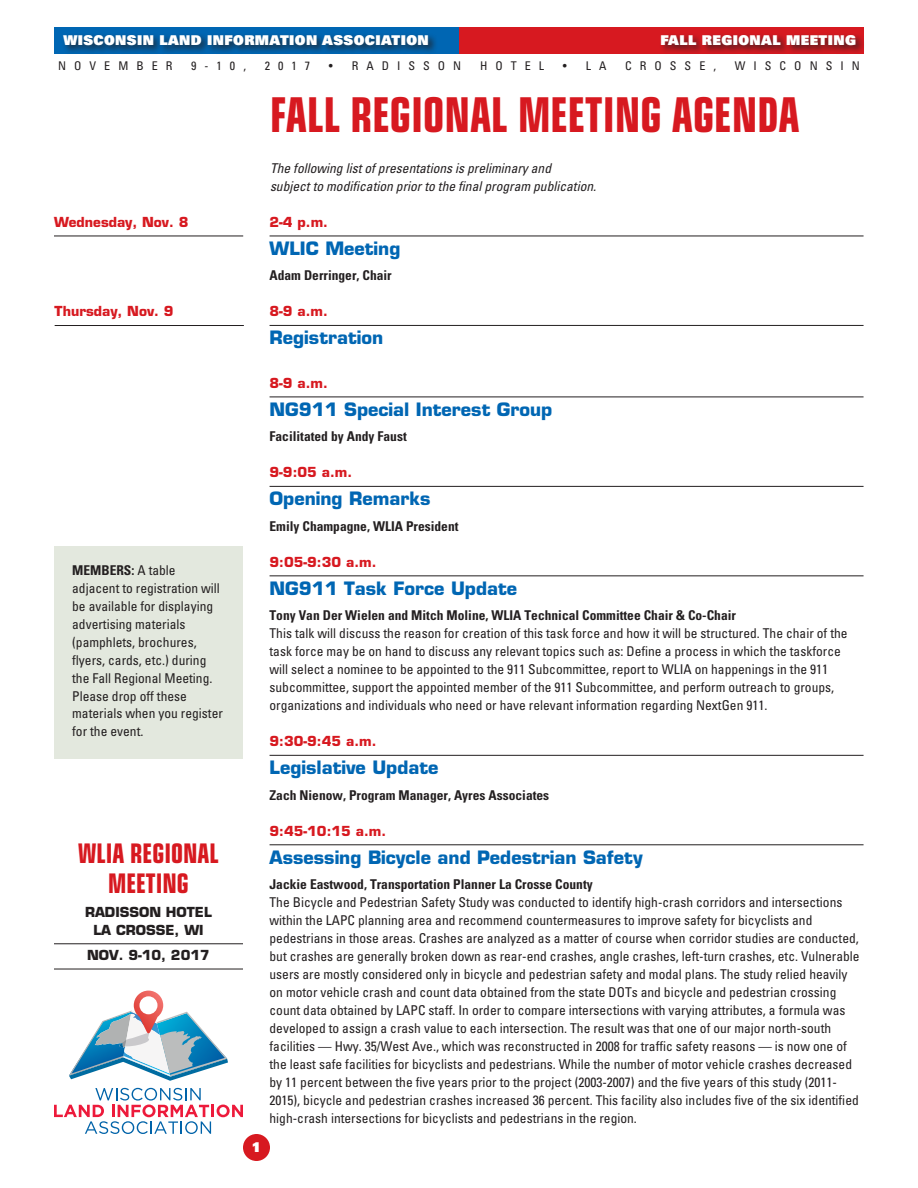
<style>
.page{position:relative;width:918px;height:1188px;background:#fff}
.page>*{position:absolute;margin:0;border:0;box-sizing:border-box;transform-origin:0 0}
.t1{font:700 condensed 48px "Eurostile";color:#d71920;scale:.85 1}
.t2{font:700 condensed 27px/30px "Eurostile";color:#d71920;text-align:center;scale:.85 1}
.t3{font:700 18px "Eurostile";color:#0066b3}
.t4{font:condensed 13.5px/18px "Univers";color:#231f20}
.t5{font:700 condensed 13.5px "Univers";color:#231f20}
.t6{font:italic condensed 13.5px/18px "Univers";color:#231f20}
.t7{font:700 13.5px "Eurostile";color:#d71920}
.t8{font:900 13.5px "Univers";letter-spacing:.03em;color:#fff}
.t9{font:700 13.5px/18px "Eurostile";color:#231f20;text-align:center}
.t10{font:condensed 12px "Univers";letter-spacing:.67em;color:#231f20}
.s1{font-weight:700}
</style>
<div class="page">
<div style="left:54px;top:27px;width:405px;height:27px;background:#0066b3"></div>
<div style="left:459px;top:27px;width:405px;height:27px;background:#d71920"></div>
<div style="left:243px;top:1134px;width:27px;height:27px;background:#d71920;border-radius:50%"></div>
<div style="left:61px;top:33px;width:377px;height:22px;background:#231f20;opacity:.75"></div>
<div style="left:659px;top:33px;width:206px;height:22px;background:#231f20;opacity:.75"></div>
<div style="left:55px;top:546px;width:188px;height:213px;background:#e3e8de"></div>
<hr style="left:270px;top:236px;width:594px;height:1px;background:#231f20">
<hr style="left:270px;top:325px;width:594px;height:1px;background:#231f20">
<hr style="left:270px;top:397px;width:594px;height:1px;background:#231f20">
<hr style="left:270px;top:486px;width:594px;height:1px;background:#231f20">
<hr style="left:270px;top:575px;width:594px;height:1px;background:#231f20">
<hr style="left:270px;top:755px;width:594px;height:1px;background:#231f20">
<hr style="left:270px;top:844px;width:594px;height:1px;background:#231f20">
<hr style="left:54px;top:236px;width:189px;height:1px;background:#231f20">
<hr style="left:55px;top:325px;width:189px;height:1px;background:#231f20">
<hr style="left:54px;top:943px;width:189px;height:1px;background:#231f20">
<hr style="left:54px;top:969px;width:189px;height:1px;background:#231f20">
<svg style="left:69px;top:991px;width:159px;height:90px"></svg>
<svg style="left:54px;top:1088px;width:189px;height:46px"></svg>
<p class="t8" style="left:63px;top:31px;width:367px">WISCONSIN LAND INFORMATION ASSOCIATION</p>
<p class="t8" style="left:660px;top:31px;width:197px">FALL REGIONAL MEETING</p>
<p class="t10" style="left:58px;top:58px;width:116px">NOVEMBER</p>
<p class="t10" style="left:191px;top:58px;width:56px">9-10,</p>
<p class="t10" style="left:265px;top:58px;width:47px">2017</p>
<p class="t10" style="left:329px;top:58px;width:134px">• RADISSON</p>
<p class="t10" style="left:480px;top:58px;width:66px">HOTEL</p>
<p class="t10" style="left:563px;top:58px;width:45px">• L A</p>
<p class="t10" style="left:625px;top:58px;width:92px">CROSSE,</p>
<p class="t10" style="left:735px;top:58px;width:127px">WISCONSIN</p>
<p class="t7" style="left:54px;top:213px;width:136px">Wednesday, Nov. 8</p>
<p class="t7" style="left:55px;top:303px;width:121px">Thursday, Nov. 9</p>
<p class="t4" style="left:72px;top:561px;width:152px"><span class="s1">MEMBERS:</span> A table adjacent to registration will be available for displaying advertising materials (pamphlets, brochures, flyers, cards, etc.) during the Fall Regional Meeting.<br>Please drop off these materials when you register for the event.</p>
<h2 class="t2" style="left:78px;top:838px;width:167px">WLIA REGIONAL<br>MEETING</h2>
<p class="t9" style="left:85px;top:903px;width:128px">RADISSON HOTEL<br>LA CROSSE, WI</p>
<p class="t9" style="left:87px;top:946px;width:124px">NOV. 9-10, 2017</p>
<p class="t8" style="left:252px;top:1139px;width:11px">1</p>
<h1 class="t1" style="left:270px;top:85px;width:625px">FALL REGIONAL MEETING AGENDA</h1>
<p class="t6" style="left:270px;top:159px;width:328px">The following list of presentations is preliminary and<br>subject to modification prior to the final program publication.</p>
<p class="t7" style="left:270px;top:213px;width:60px">2-4 p.m.</p>
<h3 class="t3" style="left:270px;top:237px;width:132px">WLIC Meeting</h3>
<p class="t5" style="left:270px;top:267px;width:124px">Adam Derringer, Chair</p>
<p class="t7" style="left:270px;top:303px;width:60px">8-9 a.m.</p>
<h3 class="t3" style="left:270px;top:327px;width:115px">Registration</h3>
<p class="t7" style="left:270px;top:374px;width:60px">8-9 a.m.</p>
<h3 class="t3" style="left:270px;top:398px;width:284px">NG911 Special Interest Group</h3>
<p class="t5" style="left:270px;top:428px;width:139px">Facilitated by Andy Faust</p>
<p class="t7" style="left:270px;top:464px;width:84px">9-9:05 a.m.</p>
<h3 class="t3" style="left:270px;top:488px;width:163px">Opening Remarks</h3>
<p class="t5" style="left:270px;top:518px;width:190px">Emily Champagne, WLIA President</p>
<p class="t7" style="left:270px;top:553px;width:109px">9:05-9:30 a.m.</p>
<h3 class="t3" style="left:270px;top:577px;width:249px">NG911 Task Force Update</h3>
<p class="t5" style="left:270px;top:607px;width:468px">Tony Van Der Wielen and Mitch Moline, WLIA Technical Committee Chair &amp; Co-Chair</p>
<p class="t4" style="left:270px;top:624px;width:580px">This talk will discuss the reason for creation of this task force and how it will be structured. The chair of the task force may be on hand to discuss any relevant topics such as: Define a process in which the taskforce will select a nominee to be appointed to the 911 Subcommittee, report to WLIA on happenings in the 911 subcommittee, support the appointed member of the 911 Subcommittee, and perform outreach to groups, organizations and individuals who need or have relevant information regarding NextGen 911.</p>
<p class="t7" style="left:270px;top:733px;width:109px">9:30-9:45 a.m.</p>
<h3 class="t3" style="left:270px;top:757px;width:170px">Legislative Update</h3>
<p class="t5" style="left:270px;top:787px;width:281px">Zach Nienow, Program Manager, Ayres Associates</p>
<p class="t7" style="left:270px;top:822px;width:118px">9:45-10:15 a.m.</p>
<h3 class="t3" style="left:270px;top:846px;width:375px">Assessing Bicycle and Pedestrian Safety</h3>
<p class="t5" style="left:270px;top:876px;width:325px">Jackie Eastwood, Transportation Planner La Crosse County</p>
<p class="t4" style="left:270px;top:893px;width:592px">The Bicycle and Pedestrian Safety Study was conducted to identify high-crash corridors and intersections within the LAPC planning area and recommend countermeasures to improve safety for bicyclists and pedestrians in those areas. Crashes are analyzed as a matter of course when corridor studies are conducted, but crashes are generally broken down as rear-end crashes, angle crashes, left-turn crashes, etc. Vulnerable users are mostly considered only in bicycle and pedestrian safety and modal plans. The study relied heavily on motor vehicle crash and count data obtained from the state DOTs and bicycle and pedestrian crossing count data obtained by LAPC staff. In order to compare intersections with varying attributes, a formula was developed to assign a crash value to each intersection. The result was that one of our major north-south facilities — Hwy. 35/West Ave., which was reconstructed in 2008 for traffic safety reasons — is now one of the least safe facilities for bicyclists and pedestrians. While the number of motor vehicle crashes decreased by 11 percent between the five years prior to the project (2003-2007) and the five years of this study (2011- 2015), bicycle and pedestrian crashes increased 36 percent. This facility also includes five of the six identified high-crash intersections for bicyclists and pedestrians in the region.</p>
</div>
